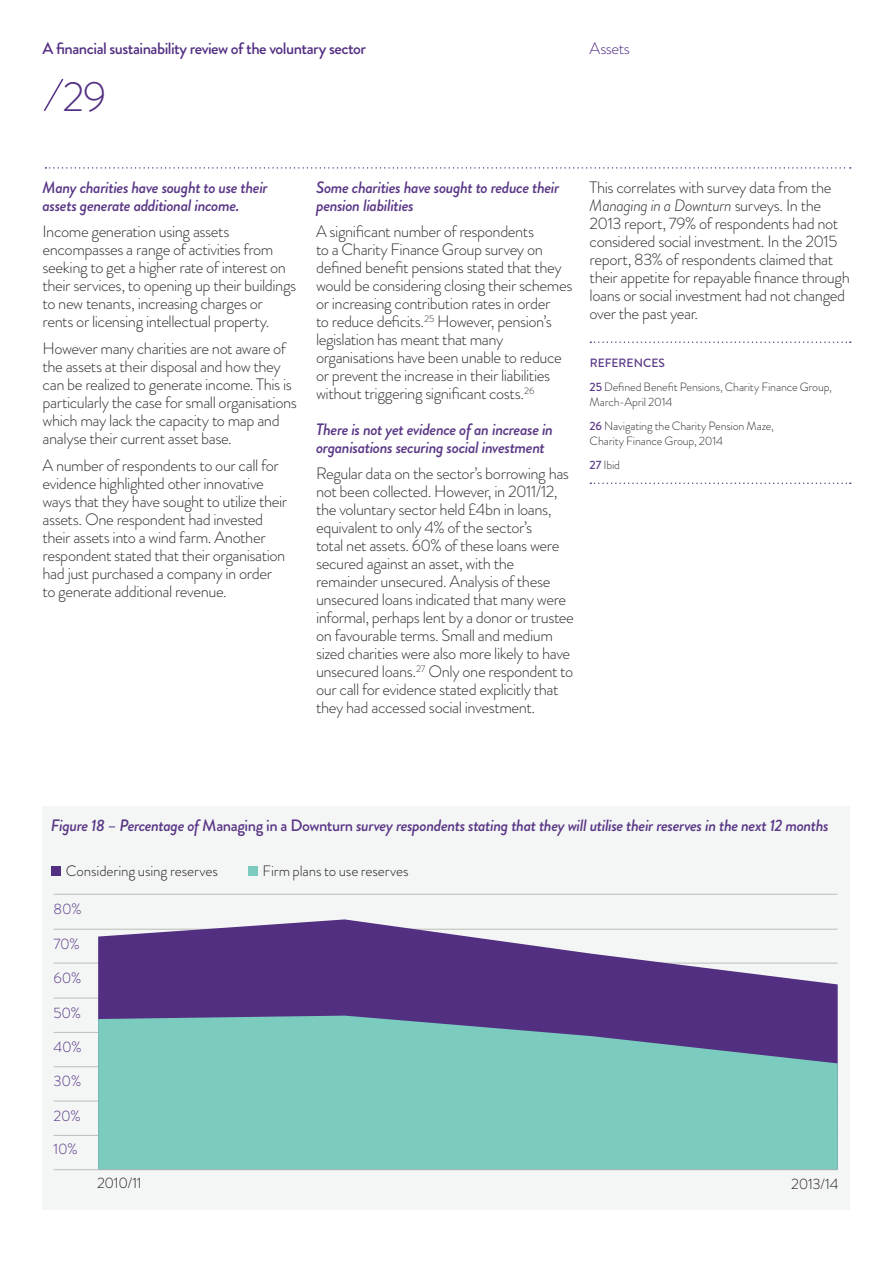
<style>
.page{position:relative;width:893px;height:1263px;background:#fff}
.page>*{position:absolute;margin:0;border:0;box-sizing:border-box;transform-origin:0 0}
.t1{font:300 42px "Brandon Grotesque";color:#532f82}
.t2{font:300 16.5px/18px "Brandon Grotesque";letter-spacing:-.025em;color:#312f30}
.t3{font:italic 500 16.5px/18px "Brandon Grotesque";letter-spacing:-.025em;color:#5a3786}
.t4{font:500 16.5px "Brandon Grotesque";letter-spacing:-.03em;color:#532f82}
.t5{font:300 16.5px "Brandon Grotesque";letter-spacing:-.03em;color:#532f82}
.t6{font:300 15px "Brandon Grotesque";letter-spacing:-.01em;color:#231f20}
.t7{font:300 15px "Brandon Grotesque";letter-spacing:-.01em;color:#532f82}
.t8{font:300 12px/24px "Brandon Grotesque";letter-spacing:-.015em;color:#312f30}
.s1{font-style:italic}
.s2{font-weight:500;color:#5a3786}
.s3{font-style:normal}
</style>
<div class="page">
<svg style="left:43px;top:78px;width:21px;height:34px"></svg>
<svg style="left:590px;top:342px;width:261px;height:1px"></svg>
<svg style="left:590px;top:483px;width:261px;height:1px"></svg>
<svg style="left:45px;top:167px;width:806px;height:2px"></svg>
<div style="left:42px;top:807px;width:808px;height:403px;background:#f4f6f5"></div>
<div style="left:52px;top:866px;width:9px;height:9px;background:#532f82"></div>
<div style="left:248px;top:866px;width:9px;height:9px;background:#7bcbbf"></div>
<hr style="left:54px;top:997px;width:784px;height:1px;background:#bec1bb">
<hr style="left:54px;top:1032px;width:784px;height:1px;background:#bec1bb">
<hr style="left:54px;top:1066px;width:784px;height:1px;background:#bec1bb">
<hr style="left:54px;top:1100px;width:784px;height:1px;background:#bec1bb">
<hr style="left:54px;top:1135px;width:784px;height:1px;background:#bec1bb">
<hr style="left:54px;top:1169px;width:784px;height:1px;background:#bec1bb">
<hr style="left:54px;top:962px;width:784px;height:2px;background:#bec1bb">
<hr style="left:54px;top:929px;width:784px;height:1px;background:#bec1bb">
<hr style="left:54px;top:894px;width:784px;height:1px;background:#bec1bb">
<svg style="left:98px;top:919px;width:740px;height:97px;fill:#532f82"></svg>
<svg style="left:98px;top:1016px;width:740px;height:153px;background:#77bbb8"></svg>
<p class="t4" style="left:43px;top:37px;width:325px">A financial sustainability review of the voluntary sector</p>
<h1 class="t1" style="left:62px;top:68px;width:45px">29</h1>
<p class="t5" style="left:590px;top:37px;width:42px">Assets</p>
<p class="t3" style="left:43px;top:178px;width:227px">Many charities have sought to use their assets generate additional income.</p>
<p class="t2" style="left:43px;top:223px;width:255px">Income generation using assets encompasses a range of activities from seeking to get a higher rate of interest on their services, to opening up their buildings to new tenants, increasing charges or rents or licensing intellectual property.</p>
<p class="t2" style="left:43px;top:340px;width:256px">However many charities are not aware of the assets at their disposal and how they can be realized to generate income. This is particularly the case for small organisations which may lack the capacity to map and analyse their current asset base.</p>
<p class="t2" style="left:43px;top:457px;width:246px">A number of respondents to our call for evidence highlighted other innovative ways that they have sought to utilize their assets. One respondent had invested their assets into a wind farm. Another respondent stated that their organisation had just purchased a company in order to generate additional revenue.</p>
<p class="t3" style="left:316px;top:178px;width:245px">Some charities have sought to reduce their pension liabilities</p>
<p class="t2" style="left:316px;top:223px;width:258px">A significant number of respondents<br>to a Charity Finance Group survey on defined benefit pensions stated that they would be considering closing their schemes or increasing contribution rates in order<br>to reduce deficits.<sup>25</sup> However, pension’s legislation has meant that many organisations have been unable to reduce or prevent the increase in their liabilities without triggering significant costs.<sup>26</sup></p>
<p class="t3" style="left:316px;top:421px;width:239px">There is not yet evidence of an increase in organisations securing social investment</p>
<p class="t2" style="left:316px;top:465px;width:259px">Regular data on the sector’s borrowing has not been collected. However, in 2011/12, the voluntary sector held £4bn in loans, equivalent to only 4% of the sector’s<br>total net assets. 60% of these loans were secured against an asset, with the remainder unsecured. Analysis of these unsecured loans indicated that many were informal, perhaps lent by a donor or trustee on favourable terms. Small and medium sized charities were also more likely to have unsecured loans.<sup>27</sup> Only one respondent to our call for evidence stated explicitly that they had accessed social investment.</p>
<p class="t2" style="left:590px;top:178px;width:262px">This correlates with survey data from the <span class="s1">Managing in a Downturn</span> surveys. In the 2013 report, 79% of respondents had not considered social investment. In the 2015 report, 83% of respondents claimed that their appetite for repayable finance through loans or social investment had not changed over the past year.</p>
<p class="t8" style="left:590px;top:351px;width:244px"><span class="s2">REFERENCES<br>25</span> Defined Benefit Pensions, Charity Finance Group,</p>
<p class="t8" style="left:590px;top:390px;width:186px">March-April 2014<br><span class="s2">26</span> Navigating the Charity Pension Maze,</p>
<p class="t8" style="left:590px;top:429px;width:135px">Charity Finance Group, 2014<br><span class="s2">27</span> Ibid</p>
<p class="t3" style="left:51px;top:816px;width:779px">Figure 18 – Percentage of <span class="s3">Managing in a Downturn</span> survey respondents stating that they will utilise their reserves in the next 12 months</p>
<p class="t6" style="left:66px;top:860px;width:153px">Considering using reserves</p>
<p class="t6" style="left:262px;top:860px;width:148px">Firm plans to use reserves</p>
<p class="t7" style="left:54px;top:898px;width:30px">80%</p>
<p class="t7" style="left:54px;top:933px;width:28px">70%</p>
<p class="t7" style="left:54px;top:967px;width:29px">60%</p>
<p class="t7" style="left:54px;top:1002px;width:29px">50%</p>
<p class="t7" style="left:54px;top:1036px;width:30px">40%</p>
<p class="t7" style="left:54px;top:1070px;width:29px">30%</p>
<p class="t7" style="left:54px;top:1105px;width:29px">20%</p>
<p class="t7" style="left:54px;top:1138px;width:26px">10%</p>
<p class="t6" style="left:97px;top:1173px;width:46px">2010/11</p>
<p class="t6" style="left:791px;top:1174px;width:49px">2013/14</p>
</div>
